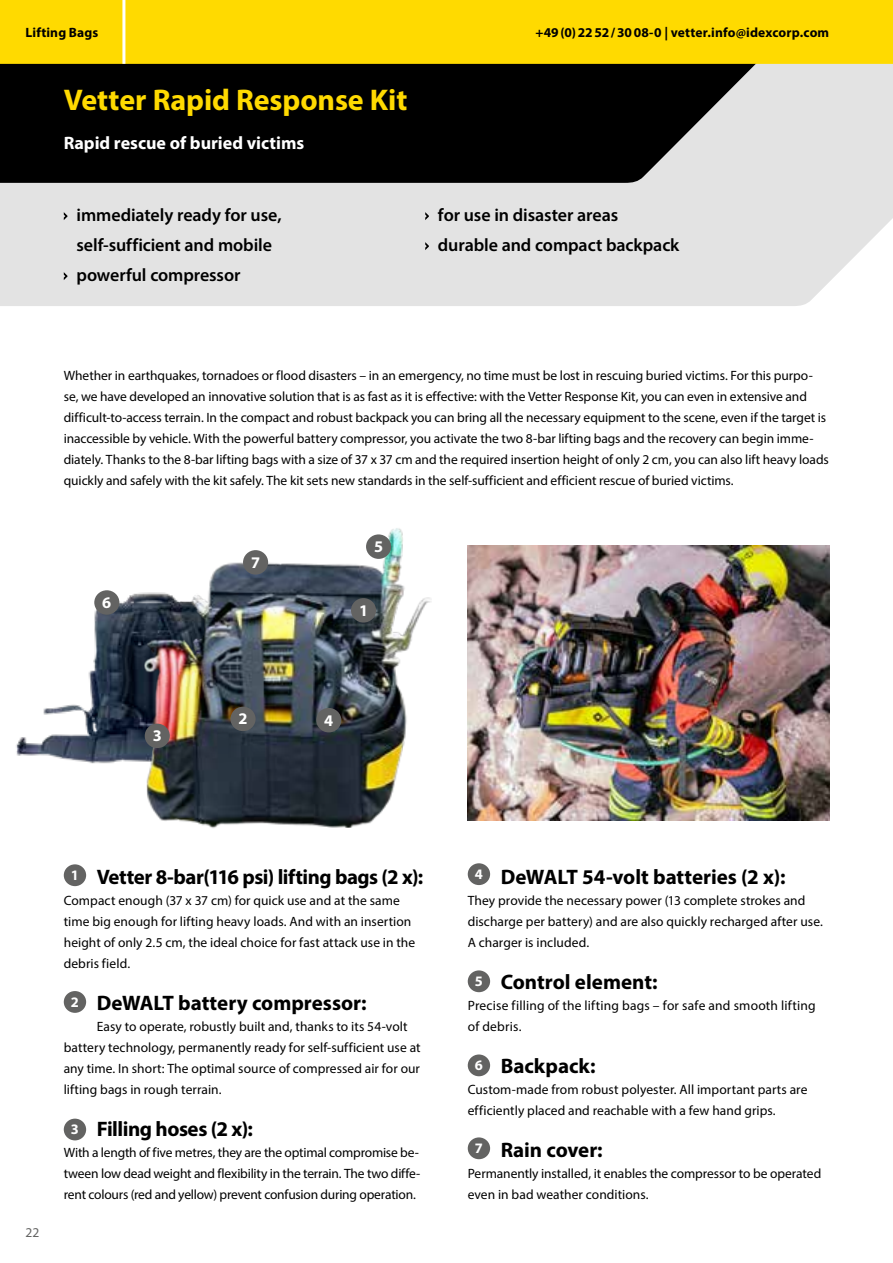
<style>
.page{position:relative;width:893px;height:1263px;background:#fff}
.page>*{position:absolute;margin:0;border:0;box-sizing:border-box;transform-origin:0 0}
.t1{font:700 30px "Myriad Pro";letter-spacing:-.005em;color:#ffda00}
.t2{font:700 21px "Myriad Pro";letter-spacing:-.005em;color:#000}
.t3{font:700 21px "Myriad Pro";letter-spacing:-.025em;color:#000}
.t4{font:600 18px/30px "Myriad Pro";letter-spacing:-.005em;color:#000}
.t5{font:700 18px "Myriad Pro";color:#fff}
.t6{font:700 16.35px "Myriad Pro";color:#fff}
.t7{font:700 14.55px "Myriad Pro";color:#fff}
.t8{font:13.5px/21px "Myriad Pro";color:#000}
.t9{font:700 13.5px "Myriad Pro";letter-spacing:.01em;color:#000}
.t10{font:13.5px "Myriad Pro";color:#636362}
</style>
<div class="page">
<div style="left:0;top:64px;width:893px;height:242px;background:#e3e3e3"></div>
<svg style="left:0;top:64px;width:831px;height:119px;background:#242424"></svg>
<div style="left:0;top:0;width:893px;height:64px;background:#ffda00"></div>
<svg style="left:64px;top:212px;width:4px;height:8px"></svg>
<svg style="left:64px;top:272px;width:4px;height:8px"></svg>
<svg style="left:425px;top:212px;width:4px;height:8px"></svg>
<svg style="left:425px;top:242px;width:4px;height:8px"></svg>
<hr style="left:122px;top:0;width:3px;height:64px;background:#fff">
<img style="left:16px;top:590px;width:126px;height:174px">
<div style="left:64px;top:864px;width:22px;height:22px;background:#636362;border-radius:50%"></div>
<div style="left:468px;top:863px;width:22px;height:22px;background:#636362;border-radius:50%"></div>
<div style="left:468px;top:970px;width:22px;height:22px;background:#636362;border-radius:50%"></div>
<div style="left:468px;top:1054px;width:22px;height:22px;background:#636362;border-radius:50%"></div>
<div style="left:468px;top:1137px;width:22px;height:22px;background:#636362;border-radius:50%"></div>
<div style="left:64px;top:991px;width:22px;height:22px;background:#636362;border-radius:50%"></div>
<div style="left:64px;top:1118px;width:22px;height:22px;background:#636362;border-radius:50%"></div>
<img style="left:142px;top:528px;width:289px;height:301px">
<div style="left:316px;top:708px;width:25px;height:24px;background:#636362;border-radius:50%"></div>
<div style="left:366px;top:534px;width:25px;height:25px;background:#636362;border-radius:50%"></div>
<div style="left:94px;top:590px;width:25px;height:25px;background:#636362;border-radius:50%"></div>
<div style="left:243px;top:550px;width:25px;height:25px;background:#636362;border-radius:50%"></div>
<div style="left:145px;top:724px;width:25px;height:24px;background:#636362;border-radius:50%"></div>
<div style="left:230px;top:707px;width:26px;height:24px;background:#636362;border-radius:50%"></div>
<div style="left:351px;top:598px;width:25px;height:24px;background:#636362;border-radius:50%"></div>
<img style="left:468px;top:546px;width:361px;height:275px">
<p class="t9" style="left:26px;top:24px;width:74px">Lifting Bags</p>
<h1 class="t1" style="left:64px;top:80px;width:345px">Vetter Rapid Response Kit</h1>
<h3 class="t5" style="left:64px;top:131px;width:242px">Rapid rescue of buried victims</h3>
<p class="t9" style="left:535px;top:24px;width:295px">+49(0)2252/3008-0 | vetter.info@idexcorp.com</p>
<h3 class="t4" style="left:77px;top:200px;width:207px">immediately ready for use, self-sufficient and mobile powerful compressor</h3>
<h3 class="t4" style="left:438px;top:200px;width:243px">for use in disaster areas durable and compact backpack</h3>
<p class="t8" style="left:64px;top:364px;width:766px">Whether in earthquakes, tornadoes or flood disasters – in an emergency, no time must be lost in rescuing buried victims. For this purpo&shy;se, we have developed an innovative solution that is as fast as it is effective: with the Vetter Response Kit, you can even in extensive and difficult-to-access terrain. In the compact and robust backpack you can bring all the necessary equipment to the scene, even if the target is inaccessible by vehicle. With the powerful battery compressor, you activate the two 8-bar lifting bags and the recovery can begin imme&shy;diately. Thanks to the 8-bar lifting bags with a size of 37 x 37 cm and the required insertion height of only 2 cm, you can also lift heavy loads quickly and safely with the kit safely. The kit sets new standards in the self-sufficient and efficient rescue of buried victims.</p>
<p class="t6" style="left:102px;top:592px;width:11px">6</p>
<p class="t6" style="left:153px;top:725px;width:11px">3</p>
<p class="t6" style="left:251px;top:552px;width:11px">7</p>
<p class="t6" style="left:238px;top:708px;width:11px">2</p>
<p class="t6" style="left:374px;top:536px;width:11px">5</p>
<p class="t6" style="left:359px;top:600px;width:11px">1</p>
<p class="t6" style="left:324px;top:709px;width:11px">4</p>
<p class="t10" style="left:26px;top:1224px;width:15px">22</p>
<h2 class="t3" style="left:97px;top:863px;width:328px">Vetter 8-bar(116 psi) lifting bags (2 x):</h2>
<p class="t8" style="left:64px;top:889px;width:353px">Compact enough (37 x 37 cm) for quick use and at the same time big enough for lifting heavy loads. And with an insertion height of only 2.5 cm, the ideal choice for fast attack use in the debris field.</p>
<h2 class="t2" style="left:97px;top:989px;width:271px">DeWALT battery compressor:</h2>
<p class="t8" style="left:64px;top:1015px;width:358px;text-indent:33px">Easy to operate, robustly built and, thanks to its 54-volt battery technology, permanently ready for self-sufficient use at any time. In short: The optimal source of compressed air for our lifting bags in rough terrain.</p>
<h2 class="t3" style="left:97px;top:1115px;width:158px">Filling hoses (2 x):</h2>
<p class="t8" style="left:64px;top:1141px;width:358px">With a length of five metres, they are the optimal compromise be&shy;tween low dead weight and flexibility in the terrain. The two diffe&shy;rent colours (red and yellow) prevent confusion during operation.</p>
<h2 class="t2" style="left:501px;top:863px;width:286px">DeWALT 54-volt batteries (2 x):</h2>
<p class="t8" style="left:468px;top:889px;width:357px">They provide the necessary power (13 complete strokes and discharge per battery) and are also quickly recharged after use.<br>A charger is included.</p>
<h2 class="t2" style="left:501px;top:968px;width:158px">Control element:</h2>
<p class="t8" style="left:468px;top:994px;width:349px">Precise filling of the lifting bags – for safe and smooth lifting of debris.</p>
<h2 class="t2" style="left:501px;top:1052px;width:96px">Backpack:</h2>
<p class="t8" style="left:468px;top:1078px;width:341px">Custom-made from robust polyester. All important parts are efficiently placed and reachable with a few hand grips.</p>
<h2 class="t2" style="left:501px;top:1136px;width:104px">Rain cover:</h2>
<p class="t8" style="left:468px;top:1162px;width:355px">Permanently installed, it enables the compressor to be operated even in bad weather conditions.</p>
<p class="t7" style="left:71px;top:866px;width:10px">1</p>
<p class="t7" style="left:475px;top:865px;width:10px">4</p>
<p class="t7" style="left:475px;top:972px;width:10px">5</p>
<p class="t7" style="left:71px;top:992px;width:10px">2</p>
<p class="t7" style="left:475px;top:1056px;width:10px">6</p>
<p class="t7" style="left:71px;top:1120px;width:10px">3</p>
<p class="t7" style="left:475px;top:1139px;width:10px">7</p>
</div>
